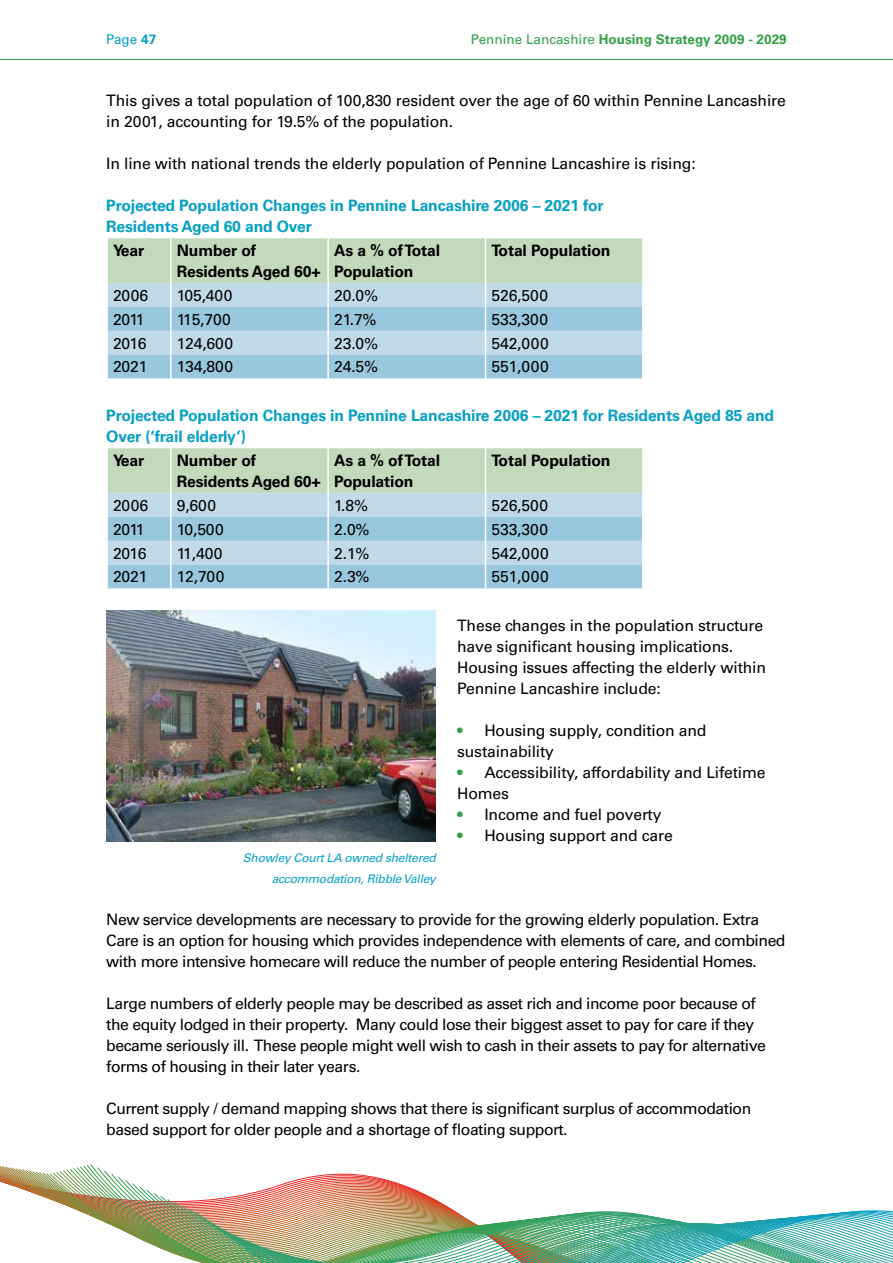
<style>
.page{position:relative;width:893px;height:1263px;background:#fff}
.page>*{position:absolute;margin:0;border:0;box-sizing:border-box;transform-origin:0 0}
.t1{font:15.75px/21px "Univers";letter-spacing:-.03em;color:#000}
.t2{font:15.75px/21px "Univers";letter-spacing:-.01em;color:#000}
.t3{font:700 15.75px/21px "Univers";letter-spacing:-.01em;color:#06a0c5}
.t4{font:700 15.75px/21px "Univers";letter-spacing:-.01em;color:#000}
.t5{font:700 13.5px "Univers";color:#33a047}
.t6{font:13.5px "Univers";color:#06a0c5}
.t7{font:italic 12px/21px "Univers";letter-spacing:-.02em;color:#06a0c5;text-align:right}
.s1{font-weight:700}
.s2{font-weight:400}
.s3{color:#33a047}
</style>
<div class="page">
<hr style="left:0;top:59px;width:893px;height:1px;background:#33a047">
<img style="left:209px;top:1173px;width:684px;height:90px">
<svg style="left:107px;top:238px;width:536px;height:140px;background:#b4d3d6"></svg>
<hr style="left:642px;top:355px;width:2px;height:23px;background:#fff">
<svg style="left:107px;top:448px;width:536px;height:140px;background:#b4d3d6"></svg>
<hr style="left:642px;top:565px;width:2px;height:23px;background:#fff">
<img style="left:106px;top:610px;width:330px;height:231px">
<p class="t6" style="left:106px;top:31px;width:51px">Page <span class="s1">47</span></p>
<p class="t5" style="left:471px;top:31px;width:317px"><span class="s2">Pennine Lancashire</span> Housing Strategy 2009 - 2029</p>
<p class="t2" style="left:106px;top:90px;width:681px">This gives a total population of 100,830 resident over the age of 60 within Pennine Lancashire in 2001, accounting for 19.5% of the population.</p>
<p class="t2" style="left:106px;top:153px;width:591px">In line with national trends the elderly population of Pennine Lancashire is rising:</p>
<p class="t3" style="left:106px;top:195px;width:499px">Projected Population Changes in Pennine Lancashire 2006 – 2021 for<br>Residents Aged 60 and Over</p>
<p class="t4" style="left:113px;top:240px;width:33px">Year</p>
<p class="t4" style="left:177px;top:240px;width:145px">Number of<br>Residents Aged 60+</p>
<p class="t4" style="left:334px;top:240px;width:107px">As a % of Total<br>Population</p>
<p class="t4" style="left:491px;top:240px;width:120px">Total Population</p>
<p class="t1" style="left:113px;top:285px;width:37px">2006</p>
<p class="t1" style="left:177px;top:285px;width:57px">105,400</p>
<p class="t1" style="left:334px;top:285px;width:46px">20.0%</p>
<p class="t1" style="left:491px;top:285px;width:58px">526,500</p>
<p class="t1" style="left:113px;top:309px;width:33px">2011</p>
<p class="t1" style="left:177px;top:309px;width:56px">115,700</p>
<p class="t1" style="left:334px;top:309px;width:44px">21.7%</p>
<p class="t1" style="left:491px;top:309px;width:58px">533,300</p>
<p class="t1" style="left:113px;top:333px;width:35px">2016</p>
<p class="t1" style="left:177px;top:333px;width:58px">124,600</p>
<p class="t1" style="left:334px;top:333px;width:46px">23.0%</p>
<p class="t1" style="left:491px;top:333px;width:59px">542,000</p>
<p class="t1" style="left:113px;top:356px;width:36px">2021</p>
<p class="t1" style="left:177px;top:356px;width:58px">134,800</p>
<p class="t1" style="left:334px;top:356px;width:46px">24.5%</p>
<p class="t1" style="left:491px;top:356px;width:59px">551,000</p>
<p class="t3" style="left:106px;top:405px;width:669px">Projected Population Changes in Pennine Lancashire 2006 – 2021 for Residents Aged 85 and<br>Over (‘frail elderly’)</p>
<p class="t4" style="left:113px;top:450px;width:33px">Year</p>
<p class="t4" style="left:177px;top:450px;width:145px">Number of<br>Residents Aged 60+</p>
<p class="t4" style="left:334px;top:450px;width:107px">As a % of Total<br>Population</p>
<p class="t4" style="left:491px;top:450px;width:120px">Total Population</p>
<p class="t1" style="left:113px;top:495px;width:37px">2006</p>
<p class="t1" style="left:177px;top:495px;width:41px">9,600</p>
<p class="t1" style="left:334px;top:495px;width:35px">1.8%</p>
<p class="t1" style="left:491px;top:495px;width:58px">526,500</p>
<p class="t1" style="left:113px;top:519px;width:33px">2011</p>
<p class="t1" style="left:177px;top:519px;width:49px">10,500</p>
<p class="t1" style="left:334px;top:519px;width:37px">2.0%</p>
<p class="t1" style="left:491px;top:519px;width:58px">533,300</p>
<p class="t1" style="left:113px;top:543px;width:35px">2016</p>
<p class="t1" style="left:177px;top:543px;width:47px">11,400</p>
<p class="t1" style="left:334px;top:543px;width:37px">2.1%</p>
<p class="t1" style="left:491px;top:543px;width:59px">542,000</p>
<p class="t1" style="left:113px;top:566px;width:36px">2021</p>
<p class="t1" style="left:177px;top:566px;width:49px">12,700</p>
<p class="t1" style="left:334px;top:566px;width:37px">2.3%</p>
<p class="t1" style="left:491px;top:566px;width:59px">551,000</p>
<p class="t2" style="left:457px;top:615px;width:310px">These changes in the population structure have significant housing implications.<br>Housing issues affecting the elderly within Pennine Lancashire include:</p>
<p class="t2" style="left:457px;top:720px;width:251px"><span class="s3">•</span> Housing supply, condition and sustainability</p>
<p class="t2" style="left:457px;top:762px;width:310px"><span class="s3">•</span> Accessibility, affordability and Lifetime<br>Homes</p>
<p class="t2" style="left:457px;top:804px;width:206px"><span class="s3">•</span> Income and fuel poverty</p>
<p class="t2" style="left:457px;top:825px;width:217px"><span class="s3">•</span> Housing support and care</p>
<p class="t7" style="left:243px;top:848px;width:194px">Showley Court LA owned sheltered accommodation, Ribble Valley</p>
<p class="t1" style="left:106px;top:909px;width:681px">New service developments are necessary to provide for the growing elderly population. Extra<br>Care is an option for housing which provides independence with elements of care, and combined with more intensive homecare will reduce the number of people entering Residential Homes.</p>
<p class="t1" style="left:106px;top:993px;width:661px">Large numbers of elderly people may be described as asset rich and income poor because of the equity lodged in their property. Many could lose their biggest asset to pay for care if they became seriously ill. These people might well wish to cash in their assets to pay for alternative forms of housing in their later years.</p>
<p class="t1" style="left:106px;top:1098px;width:647px">Current supply / demand mapping shows that there is significant surplus of accommodation based support for older people and a shortage of floating support.</p>
</div>
